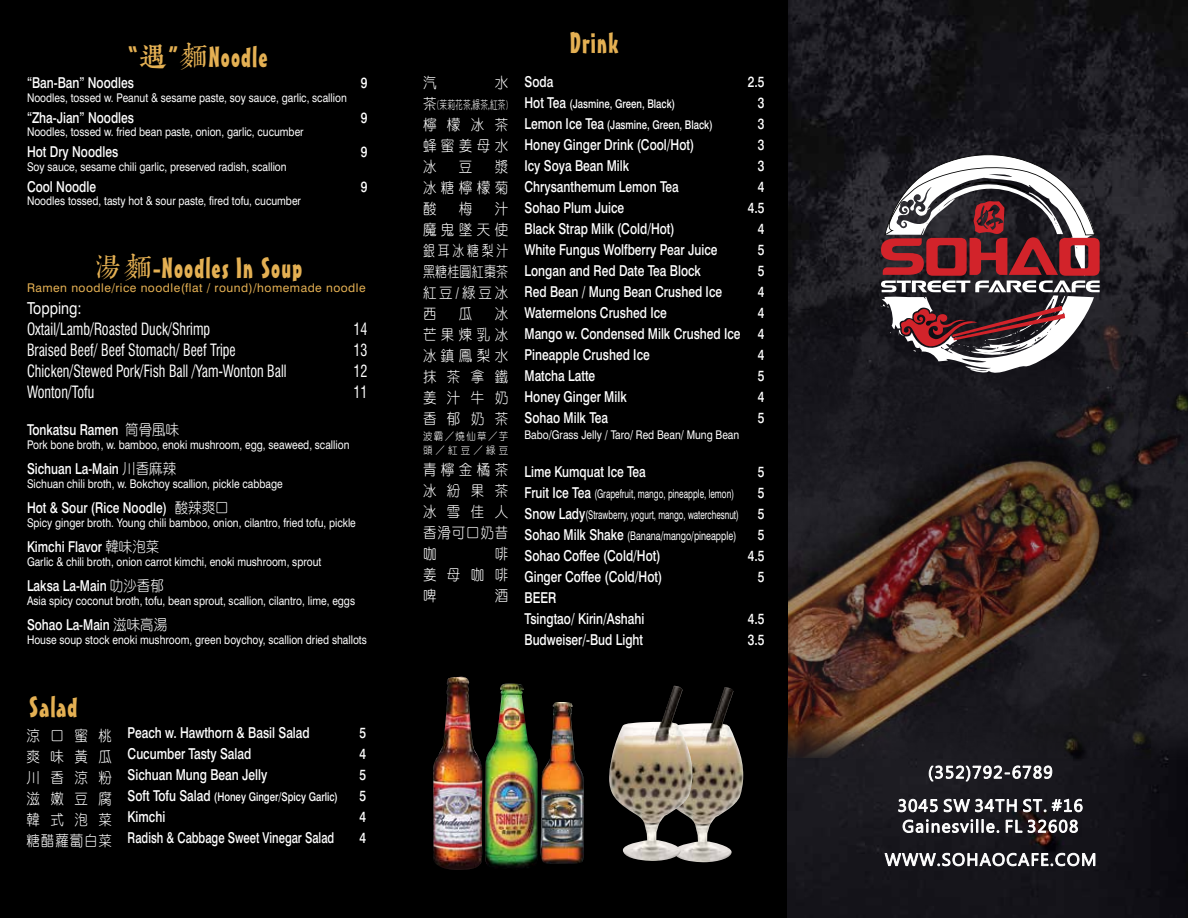
<style>
.page{position:relative;width:1188px;height:918px;background:#fff}
.page>*{position:absolute;margin:0;border:0;box-sizing:border-box;transform-origin:0 0}
.t1{font:28.5px "Mister Earl BT";letter-spacing:.04em;color:#e4b053}
.t2{font:condensed 16.5px "Swiss 721 BT";color:#fff;scale:.85 1}
.t3{font:16.5px "Swiss 721 BT";color:#fff;scale:.85 1}
.t4{font:500 15px/21px "Swiss 721 BT";color:#fff;text-align:justify;scale:.8 1}
.t5{font:15px/21px "DF Yuan Std W3";letter-spacing:.33em;color:#fff;text-align:justify;scale:.9 1}
.t6{font:500 15px "Swiss 721 BT";color:#fff;scale:.75 1}
.t7{font:12px "Swiss 721 BT";color:#fff;scale:.85 1}
.t8{font:500 12px "Swiss 721 BT";color:#fff;scale:.8 1}
.t9{font:12px "Swiss 721 BT";letter-spacing:.04em;color:#e4b053}
.t10{font:12px "Swiss 721 BT";color:#fff;scale:.67 1}
.t11{font:12px "Swiss 721 BT";color:#fff;scale:.68 1}
.t12{font:12px "Swiss 721 BT";color:#fff;scale:.74 1}
.t13{font:12px "DF Yuan Std W3";letter-spacing:.02em;color:#fff;scale:.64 1}
.t14{font:10.5px/13.5px "DF Yuan Std W3";letter-spacing:.145em;color:#fff;scale:.9 1}
.s1{font-family:"Wen Yue Gu Dian Ming Chao Ti NC W5"}
.s2{font-family:"DF Yuan Std W3";font-weight:400}
.s3{font-size:15px}
.s4{font-weight:500;font-size:15px}
</style>
<div class="page">
<div style="left:0;top:0;width:789px;height:918px;background:#000"></div>
<img style="left:788px;top:0;width:400px;height:232px">
<img style="left:485px;top:684px;width:53px;height:184px">
<img style="left:540px;top:702px;width:44px;height:162px">
<img style="left:433px;top:677px;width:49px;height:193px">
<img style="left:690px;top:687px;width:53px;height:175px">
<img style="left:609px;top:686px;width:85px;height:175px">
<svg style="left:788px;top:232px;width:400px;height:36px;background:#1e1e23"></svg>
<img style="left:788px;top:268px;width:400px;height:458px">
<svg style="left:880px;top:145px;width:220px;height:232px"></svg>
<img style="left:788px;top:726px;width:400px;height:192px">
<svg style="left:929px;top:765px;width:123px;height:17px"></svg>
<svg style="left:898px;top:798px;width:185px;height:35px"></svg>
<svg style="left:884px;top:851px;width:211px;height:16px"></svg>
<h1 class="t1" style="left:128px;top:39px;width:141px">“<span class="s1">遇</span>”<span class="s1">麵</span>Noodle</h1>
<p class="t4" style="left:27px;top:72px;width:135px">“Ban-Ban” Noodles</p>
<p class="t4" style="left:361px;top:72px;width:10px">9</p>
<p class="t7" style="left:27px;top:90px;width:378px">Noodles, tossed w. Peanut &amp; sesame paste, soy sauce, garlic, scallion</p>
<p class="t4" style="left:27px;top:107px;width:135px">“Zha-Jian” Noodles</p>
<p class="t4" style="left:361px;top:107px;width:10px">9</p>
<p class="t7" style="left:27px;top:125px;width:327px">Noodles, tossed w. fried bean paste, onion, garlic, cucumber</p>
<p class="t4" style="left:27px;top:141px;width:116px">Hot Dry Noodles</p>
<p class="t4" style="left:361px;top:141px;width:10px">9</p>
<p class="t7" style="left:27px;top:159px;width:307px">Soy sauce, sesame chili garlic, preserved radish, scallion</p>
<p class="t4" style="left:27px;top:176px;width:88px">Cool Noodle</p>
<p class="t4" style="left:361px;top:176px;width:10px">9</p>
<p class="t7" style="left:27px;top:194px;width:324px">Noodles tossed, tasty hot &amp; sour paste, fired tofu, cucumber</p>
<h1 class="t1" style="left:94px;top:251px;width:210px"><span class="s1">湯麵</span>-Noodles In Soup</h1>
<p class="t9" style="left:27px;top:281px;width:340px">Ramen noodle/rice noodle(flat / round)/homemade noodle</p>
<p class="t3" style="left:27px;top:298px;width:66px">Topping:</p>
<p class="t2" style="left:27px;top:319px;width:217px">Oxtail/Lamb/Roasted Duck/Shrimp</p>
<p class="t2" style="left:354px;top:319px;width:18px">14</p>
<p class="t2" style="left:27px;top:340px;width:247px">Braised Beef/ Beef Stomach/ Beef Tripe</p>
<p class="t2" style="left:354px;top:340px;width:18px">13</p>
<p class="t2" style="left:27px;top:361px;width:307px">Chicken/Stewed Pork/Fish Ball /Yam-Wonton Ball</p>
<p class="t2" style="left:354px;top:361px;width:18px">12</p>
<p class="t2" style="left:27px;top:382px;width:81px">Wonton/Tofu</p>
<p class="t2" style="left:354px;top:382px;width:18px">11</p>
<p class="t4" style="left:27px;top:419px;width:192px">Tonkatsu Ramen <span class="s2">筒骨風味</span></p>
<p class="t7" style="left:27px;top:437px;width:381px">Pork bone broth, w. bamboo, enoki mushroom, egg, seaweed, scallion</p>
<p class="t4" style="left:27px;top:458px;width:188px">Sichuan La-Main <span class="s2">川香麻辣</span></p>
<p class="t7" style="left:27px;top:476px;width:302px">Sichuan chili broth, w. Bokchoy scallion, pickle cabbage</p>
<p class="t4" style="left:27px;top:497px;width:254px">Hot &amp; Sour (Rice Noodle) <span class="s2">酸辣爽口</span></p>
<p class="t7" style="left:27px;top:515px;width:388px">Spicy ginger broth. Young chili bamboo, onion, cilantro, fried tofu, pickle</p>
<p class="t4" style="left:27px;top:536px;width:167px">Kimchi Flavor <span class="s2">韓味泡菜</span></p>
<p class="t7" style="left:27px;top:554px;width:348px">Garlic &amp; chili broth, onion carrot kimchi, enoki mushroom, sprout</p>
<p class="t4" style="left:27px;top:575px;width:173px">Laksa La-Main <span class="s2">叻沙香郁</span></p>
<p class="t7" style="left:27px;top:593px;width:388px">Asia spicy coconut broth, tofu, bean sprout, scallion, cilantro, lime, eggs</p>
<p class="t4" style="left:27px;top:614px;width:177px">Sohao La-Main <span class="s2">滋味高湯</span></p>
<p class="t7" style="left:27px;top:632px;width:401px">House soup stock enoki mushroom, green boychoy, scallion dried shallots</p>
<h1 class="t1" style="left:29px;top:690px;width:50px">Salad</h1>
<p class="t5" style="left:27px;top:725px;width:96px">涼口蜜桃爽味黃瓜川香涼粉滋嫩豆腐韓式泡菜糖醋蘿蔔白菜</p>
<p class="t4" style="left:128px;top:722px;width:229px">Peach w. Hawthorn &amp; Basil Salad</p>
<p class="t4" style="left:359px;top:722px;width:10px">5</p>
<p class="t4" style="left:128px;top:743px;width:156px">Cucumber Tasty Salad</p>
<p class="t4" style="left:359px;top:743px;width:10px">4</p>
<p class="t4" style="left:128px;top:764px;width:176px">Sichuan Mung Bean Jelly</p>
<p class="t4" style="left:359px;top:764px;width:10px">5</p>
<p class="t8" style="left:128px;top:789px;width:264px"><span class="s3">Soft Tofu Salad</span> (Honey Ginger/Spicy Garlic)</p>
<p class="t4" style="left:359px;top:785px;width:10px">5</p>
<p class="t4" style="left:128px;top:806px;width:49px">Kimchi</p>
<p class="t4" style="left:359px;top:806px;width:10px">4</p>
<p class="t6" style="left:128px;top:828px;width:277px">Radish &amp; Cabbage Sweet Vinegar Salad</p>
<p class="t4" style="left:359px;top:827px;width:10px">4</p>
<p class="t5" style="left:423px;top:71px;width:16px">汽</p>
<p class="t5" style="left:495px;top:71px;width:16px">水</p>
<p class="t13" style="left:423px;top:98px;width:135px"><span class="s3">茶</span>(茉莉花茶,綠茶,紅茶)</p>
<p class="t5" style="left:423px;top:113px;width:96px">檸檬冰茶蜂蜜姜母水冰</p>
<p class="t5" style="left:423px;top:155px;width:96px;text-indent:72px">漿冰糖檸檬菊酸</p>
<p class="t5" style="left:459px;top:155px;width:16px">豆</p>
<p class="t5" style="left:423px;top:197px;width:96px;text-indent:72px">汁魔鬼墜天使銀耳冰糖梨汁黑糖桂圓紅棗茶紅豆/綠豆冰西</p>
<p class="t5" style="left:459px;top:197px;width:16px">梅</p>
<p class="t5" style="left:423px;top:302px;width:96px;text-indent:72px">冰芒果煉乳冰冰鎮鳳梨水抹茶拿鐵姜汁牛奶香郁奶茶</p>
<p class="t14" style="left:423px;top:429px;width:96px">波霸／燒仙草／芋頭／紅豆／綠豆</p>
<p class="t5" style="left:423px;top:458px;width:96px">青檸金橘茶冰紛果茶冰雪佳人香滑可口奶昔咖</p>
<p class="t5" style="left:459px;top:302px;width:16px">瓜</p>
<p class="t5" style="left:423px;top:542px;width:96px;text-indent:72px">啡姜母咖啡啤</p>
<p class="t5" style="left:495px;top:584px;width:16px">酒</p>
<h1 class="t1" style="left:570px;top:26px;width:50px">Drink</h1>
<p class="t4" style="left:525px;top:71px;width:38px">Soda</p>
<p class="t4" style="left:748px;top:71px;width:22px">2.5</p>
<p class="t8" style="left:525px;top:96px;width:190px"><span class="s3">Hot Tea</span> (Jasmine, Green, Black)</p>
<p class="t4" style="left:758px;top:92px;width:10px">3</p>
<p class="t8" style="left:525px;top:117px;width:237px"><span class="s3">Lemon Ice Tea</span> (Jasmine, Green, Black)</p>
<p class="t4" style="left:758px;top:113px;width:10px">3</p>
<p class="t4" style="left:525px;top:134px;width:214px">Honey Ginger Drink (Cool/Hot)</p>
<p class="t4" style="left:758px;top:134px;width:10px">3</p>
<p class="t4" style="left:525px;top:155px;width:132px">Icy Soya Bean Milk</p>
<p class="t4" style="left:758px;top:155px;width:10px">3</p>
<p class="t4" style="left:525px;top:176px;width:194px">Chrysanthemum Lemon Tea</p>
<p class="t4" style="left:758px;top:176px;width:10px">4</p>
<p class="t4" style="left:525px;top:197px;width:126px">Sohao Plum Juice</p>
<p class="t4" style="left:748px;top:197px;width:22px">4.5</p>
<p class="t4" style="left:525px;top:218px;width:189px">Black Strap Milk (Cold/Hot)</p>
<p class="t4" style="left:758px;top:218px;width:10px">4</p>
<p class="t4" style="left:525px;top:239px;width:243px">White Fungus Wolfberry Pear Juice</p>
<p class="t4" style="left:758px;top:239px;width:10px">5</p>
<p class="t4" style="left:525px;top:260px;width:222px">Longan and Red Date Tea Block</p>
<p class="t4" style="left:758px;top:260px;width:10px">5</p>
<p class="t4" style="left:525px;top:281px;width:249px">Red Bean / Mung Bean Crushed Ice</p>
<p class="t4" style="left:758px;top:281px;width:10px">4</p>
<p class="t4" style="left:525px;top:302px;width:179px">Watermelons Crushed Ice</p>
<p class="t4" style="left:525px;top:302px;width:301px;text-indent:233px">4<br>Mango w. Condensed Milk Crushed Ice 4<br>Pineapple Crushed Ice</p>
<p class="t4" style="left:758px;top:344px;width:10px">4</p>
<p class="t4" style="left:525px;top:365px;width:90px">Matcha Latte</p>
<p class="t4" style="left:758px;top:365px;width:10px">5</p>
<p class="t4" style="left:525px;top:386px;width:129px">Honey Ginger Milk</p>
<p class="t4" style="left:758px;top:386px;width:10px">4</p>
<p class="t4" style="left:525px;top:407px;width:106px">Sohao Milk Tea</p>
<p class="t4" style="left:758px;top:407px;width:10px">5</p>
<p class="t7" style="left:525px;top:428px;width:254px">Babo/Grass Jelly / Taro/ Red Bean/ Mung Bean</p>
<p class="t4" style="left:525px;top:461px;width:153px">Lime Kumquat Ice Tea</p>
<p class="t4" style="left:758px;top:461px;width:10px">5</p>
<p class="t11" style="left:525px;top:486px;width:310px"><span class="s4">Fruit Ice Tea</span> (Grapefruit, mango, pineapple, lemon)</p>
<p class="t4" style="left:758px;top:482px;width:10px">5</p>
<p class="t10" style="left:525px;top:507px;width:321px"><span class="s4">Snow Lady</span>(Strawberry, yogurt, mango, waterchesnut)</p>
<p class="t4" style="left:758px;top:503px;width:10px">5</p>
<p class="t12" style="left:525px;top:528px;width:288px"><span class="s4">Sohao Milk Shake</span> (Banana/mango/pineapple)</p>
<p class="t4" style="left:758px;top:524px;width:10px">5</p>
<p class="t4" style="left:525px;top:545px;width:172px">Sohao Coffee (Cold/Hot)</p>
<p class="t4" style="left:748px;top:545px;width:22px">4.5</p>
<p class="t4" style="left:525px;top:566px;width:174px">Ginger Coffee (Cold/Hot)</p>
<p class="t4" style="left:758px;top:566px;width:10px">5</p>
<p class="t4" style="left:525px;top:587px;width:152px">BEER<br>Tsingtao/ Kirin/Ashahi</p>
<p class="t4" style="left:748px;top:608px;width:22px">4.5</p>
<p class="t4" style="left:525px;top:629px;width:150px">Budweiser/-Bud Light</p>
<p class="t4" style="left:748px;top:629px;width:22px">3.5</p>
</div>
